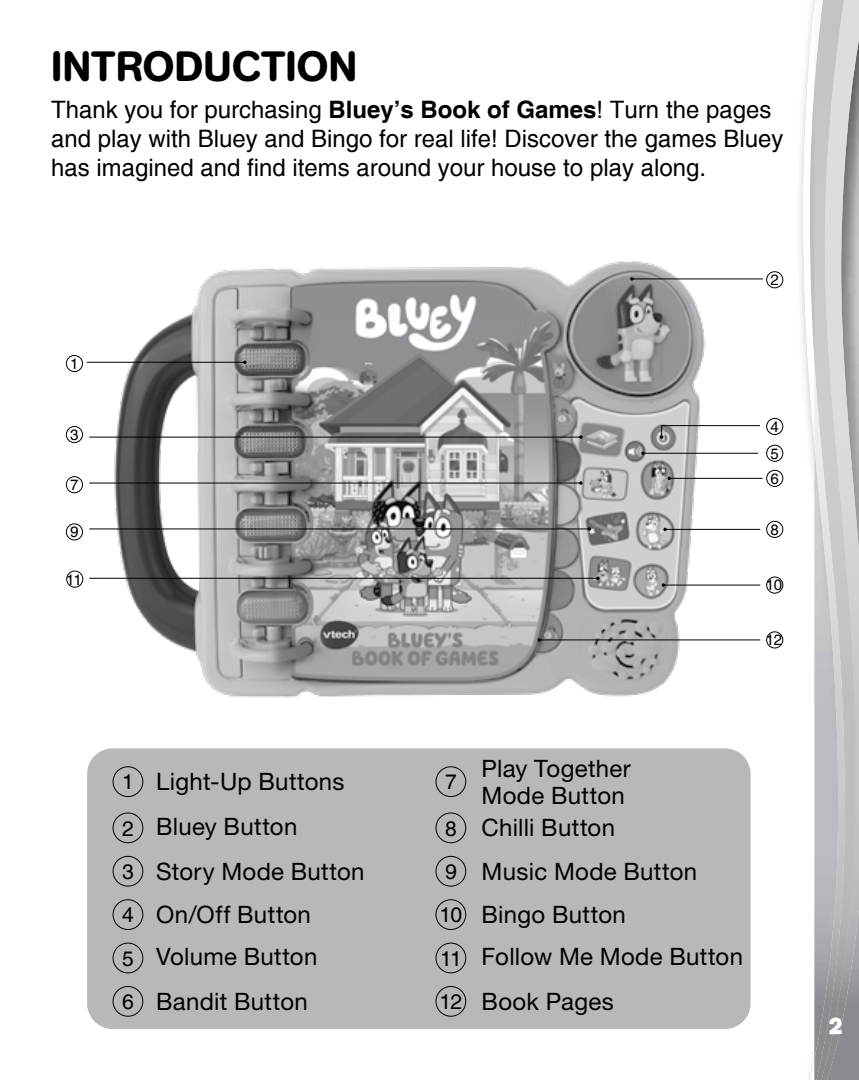
<style>
.page{position:relative;width:859px;height:1080px;background:#fff}
.page>*{position:absolute;margin:0;border:0;box-sizing:border-box;transform-origin:0 0}
.t1{font:500 42px "AG Book Rounded";color:#000}
.t2{font:24px/27px "Helvetica Neue 55 Roman";letter-spacing:.015em;color:#000}
.t3{font:24px/28.8px "Helvetica";color:#000}
.t4{font:700 24px "Billy";color:#fff}
.t5{font:21px/43.5px "Helvetica";color:#000}
.t6{font:15px/25.2px "Helvetica";color:#000}
.s1{font-weight:700}
.s2{font-family:"Helvetica";font-size:21px}
</style>
<div class="page">
<svg style="left:802px;top:0;width:12px;height:1080px"></svg>
<img style="left:858px;top:0;width:1px;height:1080px">
<img style="left:848px;top:0;width:10px;height:1080px">
<svg style="left:847px;top:0;width:1px;height:1080px"></svg>
<img style="left:814px;top:0;width:33px;height:1080px">
<img style="left:106px;top:261px;width:608px;height:437px">
<div style="left:87px;top:748px;width:663px;height:281px;background:#b6b8ba;border-radius:26px"></div>
<hr style="left:663px;top:585px;width:97px;height:1px;background:#000">
<hr style="left:539px;top:639px;width:221px;height:1px;background:#000">
<svg style="left:537px;top:638px;width:4px;height:4px"></svg>
<hr style="left:665px;top:529px;width:95px;height:1px;background:#000">
<hr style="left:643px;top:453px;width:115px;height:1px;background:#000">
<hr style="left:669px;top:478px;width:93px;height:1px;background:#000">
<hr style="left:87px;top:362px;width:158px;height:1px;background:#000">
<hr style="left:89px;top:437px;width:492px;height:1px;background:#000">
<svg style="left:579px;top:435px;width:4px;height:4px"></svg>
<hr style="left:89px;top:483px;width:492px;height:1px;background:#000">
<svg style="left:579px;top:481px;width:4px;height:4px"></svg>
<hr style="left:89px;top:528px;width:500px;height:1px;background:#000">
<hr style="left:89px;top:578px;width:509px;height:1px;background:#000">
<hr style="left:632px;top:278px;width:131px;height:1px;background:#000">
<svg style="left:630px;top:277px;width:4px;height:4px"></svg>
<svg style="left:660px;top:425px;width:100px;height:14px"></svg>
<div style="left:66px;top:355px;width:17px;height:17px;border:1px solid #000;border-radius:50%"></div>
<div style="left:766px;top:271px;width:17px;height:17px;border:1px solid #000;border-radius:50%"></div>
<div style="left:66px;top:426px;width:17px;height:17px;border:1px solid #000;border-radius:50%"></div>
<div style="left:766px;top:418px;width:17px;height:17px;border:1px solid #000;border-radius:50%"></div>
<div style="left:766px;top:577px;width:17px;height:17px;border:1px solid #000;border-radius:50%"></div>
<div style="left:766px;top:631px;width:17px;height:17px;border:1px solid #000;border-radius:50%"></div>
<div style="left:66px;top:571px;width:17px;height:17px;border:1px solid #000;border-radius:50%"></div>
<div style="left:766px;top:521px;width:17px;height:17px;border:1px solid #000;border-radius:50%"></div>
<div style="left:766px;top:445px;width:17px;height:17px;border:1px solid #000;border-radius:50%"></div>
<div style="left:766px;top:470px;width:17px;height:17px;border:1px solid #000;border-radius:50%"></div>
<div style="left:66px;top:523px;width:17px;height:17px;border:1px solid #000;border-radius:50%"></div>
<div style="left:66px;top:476px;width:17px;height:17px;border:1px solid #000;border-radius:50%"></div>
<div style="left:113px;top:766px;width:30px;height:31px;border:1px solid #000;border-radius:50%"></div>
<div style="left:113px;top:986px;width:30px;height:31px;border:1px solid #000;border-radius:50%"></div>
<div style="left:113px;top:813px;width:30px;height:30px;border:1px solid #000;border-radius:50%"></div>
<div style="left:113px;top:856px;width:30px;height:31px;border:1px solid #000;border-radius:50%"></div>
<div style="left:113px;top:899px;width:30px;height:31px;border:1px solid #000;border-radius:50%"></div>
<div style="left:113px;top:943px;width:30px;height:30px;border:1px solid #000;border-radius:50%"></div>
<div style="left:436px;top:766px;width:30px;height:31px;border:1px solid #000;border-radius:50%"></div>
<div style="left:436px;top:813px;width:30px;height:30px;border:1px solid #000;border-radius:50%"></div>
<div style="left:436px;top:856px;width:30px;height:31px;border:1px solid #000;border-radius:50%"></div>
<div style="left:436px;top:899px;width:30px;height:31px;border:1px solid #000;border-radius:50%"></div>
<div style="left:436px;top:943px;width:30px;height:30px;border:1px solid #000;border-radius:50%"></div>
<div style="left:436px;top:986px;width:30px;height:31px;border:1px solid #000;border-radius:50%"></div>
<h1 class="t1" style="left:51px;top:42px;width:308px">INTRODUCTION</h1>
<p class="t3" style="left:51px;top:96px;width:734px">Thank you for purchasing <span class="s1">Bluey’s Book of Games</span>! Turn the pages and play with Bluey and Bingo for real life! Discover the games Bluey has imagined and find items around your house to play along.</p>
<p class="t6" style="left:70px;top:351px;width:10px">1</p>
<p class="t6" style="left:70px;top:422px;width:10px">3</p>
<p class="t6" style="left:70px;top:472px;width:10px">7</p>
<p class="t6" style="left:70px;top:520px;width:10px">9</p>
<p class="t6" style="left:66px;top:567px;width:17px">11</p>
<p class="t6" style="left:771px;top:267px;width:10px">2</p>
<p class="t6" style="left:771px;top:414px;width:10px">4</p>
<p class="t6" style="left:771px;top:441px;width:10px">5<br>6</p>
<p class="t6" style="left:771px;top:517px;width:10px">8</p>
<p class="t6" style="left:766px;top:573px;width:18px">10</p>
<p class="t6" style="left:766px;top:628px;width:18px">12</p>
<p class="t2" style="left:481px;top:754px;width:151px">Play Together<br>Mode Button</p>
<p class="t2" style="left:156px;top:768px;width:190px">Light-Up Buttons</p>
<p class="t5" style="left:122px;top:760px;width:13px">1</p>
<p class="t5" style="left:445px;top:760px;width:13px">7</p>
<p class="t5" style="left:439px;top:807px;width:24px">8<br>9<br>10<br>11<br>12</p>
<p class="t2" style="left:156px;top:812px;width:143px">Bluey Button</p>
<p class="t2" style="left:481px;top:814px;width:135px">Chilli Button</p>
<p class="t5" style="left:122px;top:807px;width:13px">2</p>
<p class="t2" style="left:156px;top:857px;width:210px">Story Mode Button</p>
<p class="t2" style="left:481px;top:857px;width:217px">Music Mode Button</p>
<p class="t5" style="left:122px;top:850px;width:13px">3</p>
<p class="t2" style="left:156px;top:900px;width:156px">On/Off Button</p>
<p class="t2" style="left:481px;top:900px;width:146px">Bingo Button</p>
<p class="t5" style="left:122px;top:893px;width:13px">4</p>
<p class="t2" style="left:122px;top:943px;width:197px"><span class="s2">5</span> Volume Button</p>
<p class="t2" style="left:481px;top:943px;width:263px">Follow Me Mode Button</p>
<p class="t2" style="left:156px;top:987px;width:153px">Bandit Button</p>
<p class="t2" style="left:481px;top:987px;width:134px">Book Pages</p>
<p class="t5" style="left:122px;top:980px;width:13px">6</p>
<p class="t4" style="left:829px;top:1013px;width:15px">2</p>
</div>
